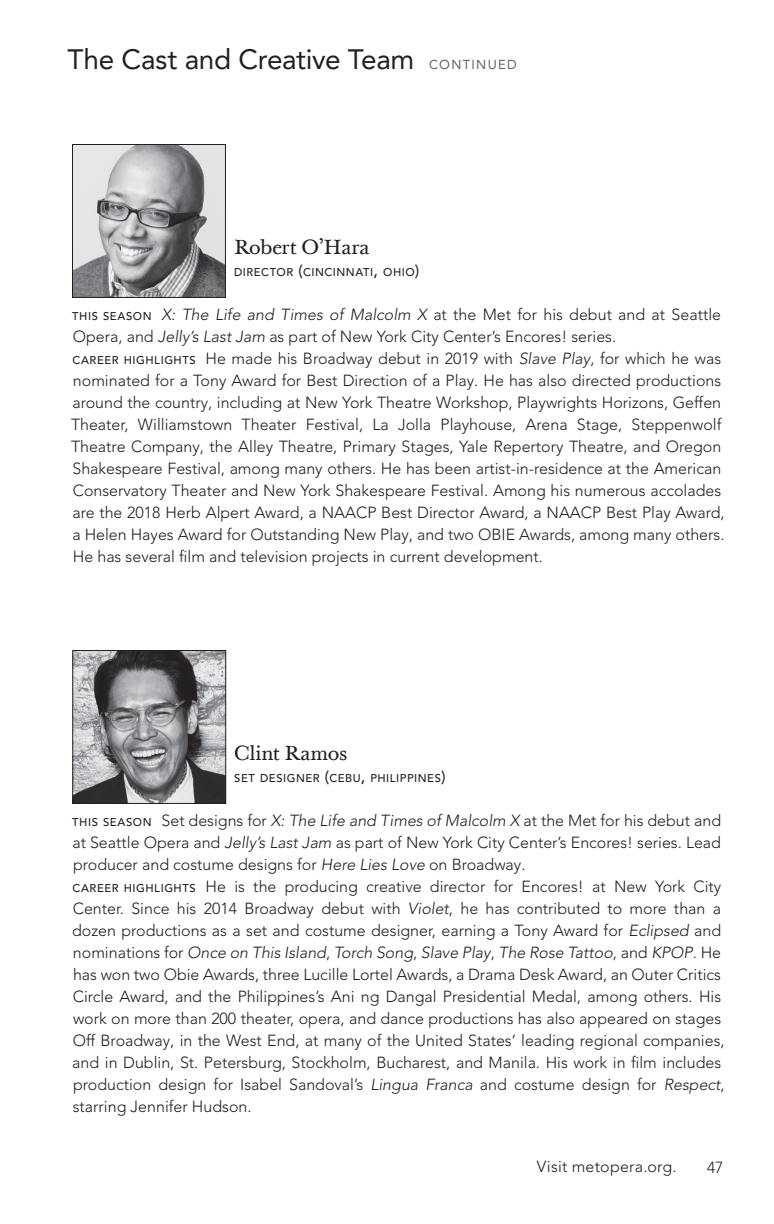
<style>
.page{position:relative;width:774px;height:1224px;background:#fff}
.page>*{position:absolute;margin:0;border:0;box-sizing:border-box;transform-origin:0 0}
.t1{font:28px "Avenir LT Pro";letter-spacing:-.01em;color:#231f20}
.t2{font:20px "Baskerville Ten";letter-spacing:-.01em;color:#231f20}
.t3{font:300 16px/22px "Avenir LT Pro";color:#231f20}
.t4{font:300 16px "Avenir LT Pro";letter-spacing:.02em;color:#231f20}
.t5{font:500 11.2px "Avenir LT Pro";letter-spacing:.05em;color:#231f20}
.s1{font-size:13px;color:#636366}
.s2{font-size:16px}
.s3{font-weight:500;font-size:11.2px}
.s4{font-style:italic}
</style>
<div class="page">
<img style="left:74px;top:146px;width:150px;height:150px">
<div style="left:72px;top:144px;width:154px;height:154px;border:1px solid #231f20"></div>
<img style="left:74px;top:652px;width:150px;height:150px">
<div style="left:72px;top:650px;width:154px;height:154px;border:1px solid #231f20"></div>
<h1 class="t1" style="left:68px;top:42px;width:451px">The Cast and Creative Team <span class="s1">CONTINUED</span></h1>
<p class="t2" style="left:234px;top:235px;width:137px">Robert O’Hara</p>
<p class="t5" style="left:234px;top:265px;width:187px">DIRECTOR <span class="s2">(</span>CINCINNATI<span class="s2">,</span> OHIO<span class="s2">)</span></p>
<p class="t3" style="left:71px;top:304px;width:655px"><span class="s3">THIS SEASON</span> <span class="s4">X: The Life and Times of Malcolm X</span> at the Met for his debut and at Seattle Opera, and <span class="s4">Jelly’s Last Jam</span> as part of New York City Center’s Encores! series.<br><span class="s3">CAREER HIGHLIGHTS</span> He made his Broadway debut in 2019 with <span class="s4">Slave Play</span>, for which he was nominated for a Tony Award for Best Direction of a Play. He has also directed productions around the country, including at New York Theatre Workshop, Playwrights Horizons, Geffen Theater, Williamstown Theater Festival, La Jolla Playhouse, Arena Stage, Steppenwolf Theatre Company, the Alley Theatre, Primary Stages, Yale Repertory Theatre, and Oregon Shakespeare Festival, among many others. He has been artist-in-residence at the American Conservatory Theater and New York Shakespeare Festival. Among his numerous accolades are the 2018 Herb Alpert Award, a NAACP Best Director Award, a NAACP Best Play Award, a Helen Hayes Award for Outstanding New Play, and two OBIE Awards, among many others.<br>He has several film and television projects in current development.</p>
<p class="t2" style="left:234px;top:741px;width:115px">Clint Ramos</p>
<p class="t5" style="left:234px;top:771px;width:213px">SET DESIGNER <span class="s2">(</span>CEBU<span class="s2">,</span> PHILIPPINES<span class="s2">)</span></p>
<p class="t3" style="left:72px;top:810px;width:654px"><span class="s3">THIS SEASON</span> Set designs for <span class="s4">X: The Life and Times of Malcolm X</span> at the Met for his debut and at Seattle Opera and <span class="s4">Jelly’s Last Jam</span> as part of New York City Center’s Encores! series. Lead producer and costume designs for <span class="s4">Here Lies Love</span> on Broadway.<br><span class="s3">CAREER HIGHLIGHTS</span> He is the producing creative director for Encores! at New York City Center. Since his 2014 Broadway debut with <span class="s4">Violet</span>, he has contributed to more than a dozen productions as a set and costume designer, earning a Tony Award for <span class="s4">Eclipsed</span> and nominations for <span class="s4">Once on This Island</span>, <span class="s4">Torch Song</span>, <span class="s4">Slave Play</span>, <span class="s4">The Rose Tattoo</span>, and <span class="s4">KPOP</span>. He has won two Obie Awards, three Lucille Lortel Awards, a Drama Desk Award, an Outer Critics Circle Award, and the Philippines’s Ani ng Dangal Presidential Medal, among others. His work on more than 200 theater, opera, and dance productions has also appeared on stages Off Broadway, in the West End, at many of the United States’ leading regional companies, and in Dublin, St. Petersburg, Stockholm, Bucharest, and Manila. His work in film includes production design for Isabel Sandoval’s <span class="s4">Lingua Franca</span> and costume design for <span class="s4">Respect</span>, starring Jennifer Hudson.</p>
<p class="t4" style="left:537px;top:1157px;width:141px">Visit metopera.org.</p>
<p class="t3" style="left:707px;top:1156px;width:18px">47</p>
</div>
